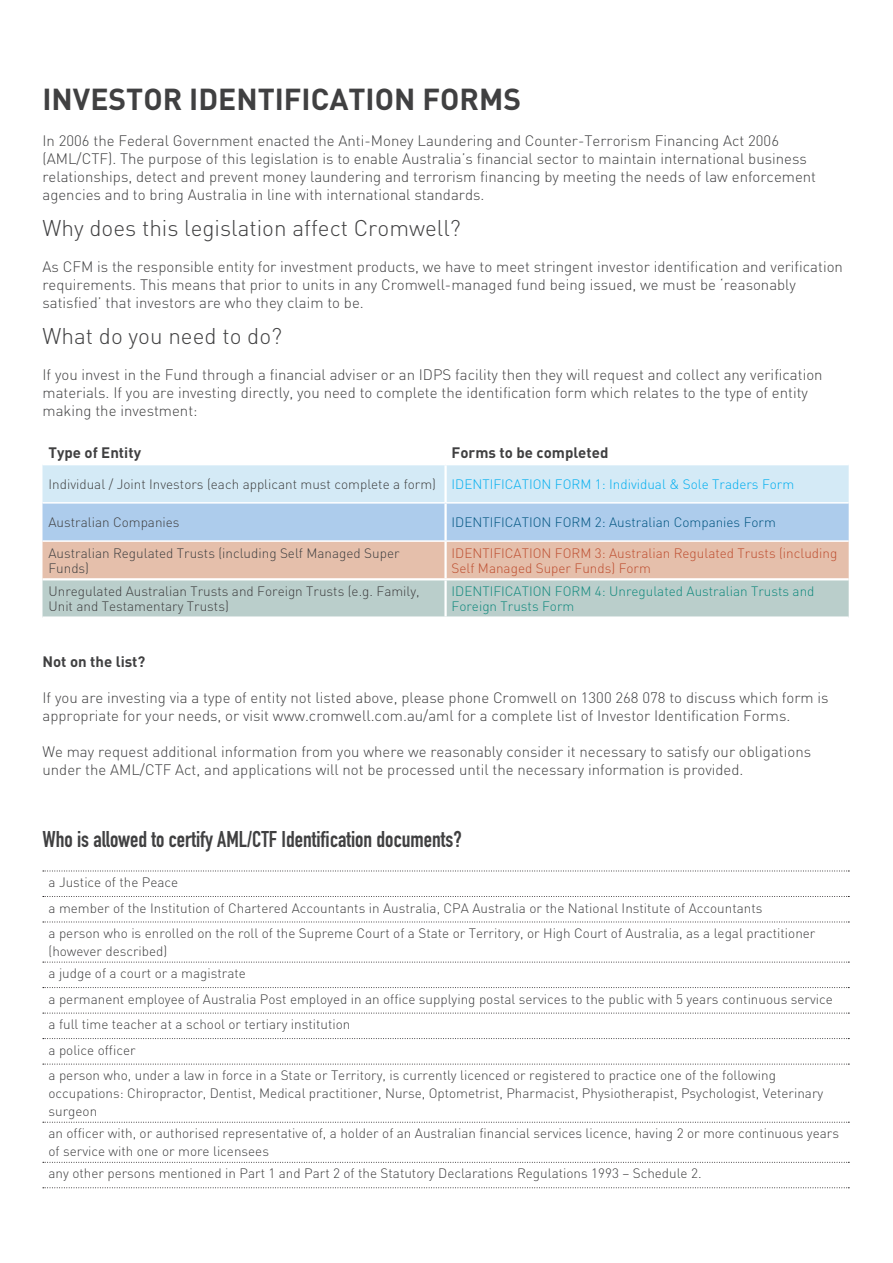
<style>
.page{position:relative;width:893px;height:1263px;background:#fff}
.page>*{position:absolute;margin:0;border:0;box-sizing:border-box;transform-origin:0 0}
.t1{font:700 30px "DIN";color:#404041}
.t2{font:300 22.5px "DIN";color:#404041}
.t3{font:700 condensed 22.5px "DIN";color:#404041}
.t4{font:300 15px/18px "DIN";color:#404041}
.t5{font:700 15px "DIN";color:#404041}
.t6{font:300 13.5px/25.5px "DIN";color:#404041}
.t7{font:300 13.5px/15px "DIN";color:#be4f31}
.t8{font:300 13.5px/15px "DIN";color:#11897d}
.t9{font:300 13.5px "DIN";color:#005480}
.s1{color:#00aeef}
</style>
<div class="page">
<svg style="left:43px;top:465px;width:806px;height:151px;background:#c8d1d6"></svg>
<hr style="left:444px;top:465px;width:3px;height:37px;background:#fff">
<hr style="left:444px;top:504px;width:3px;height:36px;background:#fff">
<hr style="left:444px;top:542px;width:3px;height:36px;background:#fff">
<hr style="left:444px;top:580px;width:3px;height:36px;background:#fff">
<hr style="left:43px;top:578px;width:806px;height:2px;background:#fff">
<hr style="left:446px;top:502px;width:403px;height:2px;background:#fff">
<hr style="left:43px;top:540px;width:806px;height:2px;background:#fff">
<hr style="left:43px;top:502px;width:403px;height:2px;background:#fff">
<svg style="left:43px;top:871px;width:806px;height:1px"></svg>
<svg style="left:43px;top:896px;width:806px;height:1px"></svg>
<svg style="left:43px;top:922px;width:806px;height:1px"></svg>
<svg style="left:43px;top:962px;width:806px;height:1px"></svg>
<svg style="left:43px;top:987px;width:806px;height:1px"></svg>
<svg style="left:43px;top:1013px;width:806px;height:1px"></svg>
<svg style="left:43px;top:1038px;width:806px;height:1px"></svg>
<svg style="left:43px;top:1064px;width:806px;height:1px"></svg>
<svg style="left:43px;top:1122px;width:806px;height:1px"></svg>
<svg style="left:43px;top:1162px;width:806px;height:1px"></svg>
<svg style="left:43px;top:1187px;width:806px;height:1px"></svg>
<h1 class="t1" style="left:43px;top:89px;width:480px">INVESTOR IDENTIFICATION FORMS</h1>
<p class="t4" style="left:43px;top:134px;width:775px">In 2006 the Federal Government enacted the Anti-Money Laundering and Counter-Terrorism Financing Act 2006 (AML/CTF). The purpose of this legislation is to enable Australia’s financial sector to maintain international business relationships, detect and prevent money laundering and terrorism financing by meeting the needs of law enforcement agencies and to bring Australia in line with international standards.</p>
<h2 class="t2" style="left:43px;top:220px;width:420px">Why does this legislation affect Cromwell?</h2>
<p class="t4" style="left:43px;top:260px;width:802px">As CFM is the responsible entity for investment products, we have to meet stringent investor identification and verification requirements. This means that prior to units in any Cromwell-managed fund being issued, we must be ‘reasonably satisfied’ that investors are who they claim to be.</p>
<h2 class="t2" style="left:43px;top:328px;width:241px">What do you need to do?</h2>
<p class="t4" style="left:43px;top:368px;width:781px">If you invest in the Fund through a financial adviser or an IDPS facility then they will request and collect any verification materials. If you are investing directly, you need to complete the identification form which relates to the type of entity making the investment:</p>
<p class="t5" style="left:48px;top:448px;width:94px">Type of Entity</p>
<p class="t5" style="left:452px;top:448px;width:158px">Forms to be completed</p>
<p class="t6" style="left:48px;top:473px;width:747px">Individual / Joint Investors (each applicant must complete a form) <span class="s1">IDENTIFICATION FORM 1: Individual &amp; Sole Traders Form</span></p>
<p class="t6" style="left:48px;top:511px;width:133px">Australian Companies</p>
<p class="t9" style="left:452px;top:517px;width:326px">IDENTIFICATION FORM 2: Australian Companies Form</p>
<p class="t6" style="left:48px;top:547px;width:353px;line-height:15px">Australian Regulated Trusts (including Self Managed Super<br>Funds)</p>
<p class="t7" style="left:452px;top:547px;width:387px">IDENTIFICATION FORM 3: Australian Regulated Trusts (including<br>Self Managed Super Funds) Form</p>
<p class="t6" style="left:48px;top:585px;width:373px;line-height:15px">Unregulated Australian Trusts and Foreign Trusts (e.g. Family,<br>Unit and Testamentary Trusts)</p>
<p class="t8" style="left:452px;top:585px;width:364px">IDENTIFICATION FORM 4: Unregulated Australian Trusts and<br>Foreign Trusts Form</p>
<p class="t5" style="left:43px;top:656px;width:104px">Not on the list?</p>
<p class="t4" style="left:43px;top:690px;width:787px">If you are investing via a type of entity not listed above, please phone Cromwell on 1300 268 078 to discuss which form is appropriate for your needs, or visit www.cromwell.com.au/aml for a complete list of Investor Identification Forms.</p>
<p class="t4" style="left:43px;top:744px;width:770px">We may request additional information from you where we reasonably consider it necessary to satisfy our obligations under the AML/CTF Act, and applications will not be processed until the necessary information is provided.</p>
<h2 class="t3" style="left:43px;top:826px;width:421px">Who is allowed to certify AML/CTF Identification documents?</h2>
<p class="t6" style="left:48px;top:871px;width:768px">a Justice of the Peace<br>a member of the Institution of Chartered Accountants in Australia, CPA Australia or the National Institute of Accountants<br>a person who is enrolled on the roll of the Supreme Court of a State or Territory, or High Court of Australia, as a legal practitioner</p>
<p class="t6" style="left:48px;top:942px;width:199px;line-height:22px">(however described)<br>a judge of a court or a magistrate</p>
<p class="t6" style="left:48px;top:988px;width:786px">a permanent employee of Australia Post employed in an office supplying postal services to the public with 5 years continuous service a full time teacher at a school or tertiary institution<br>a police officer<br>a person who, under a law in force in a State or Territory, is currently licenced or registered to practice one of the following</p>
<p class="t6" style="left:48px;top:1086px;width:776px;line-height:18px">occupations: Chiropractor, Dentist, Medical practitioner, Nurse, Optometrist, Pharmacist, Physiotherapist, Psychologist, Veterinary surgeon</p>
<p class="t6" style="left:48px;top:1126px;width:792px;line-height:18px">an officer with, or authorised representative of, a holder of an Australian financial services licence, having 2 or more continuous years of service with one or more licensees</p>
<p class="t6" style="left:48px;top:1162px;width:655px">any other persons mentioned in Part 1 and Part 2 of the Statutory Declarations Regulations 1993 – Schedule 2.</p>
</div>
